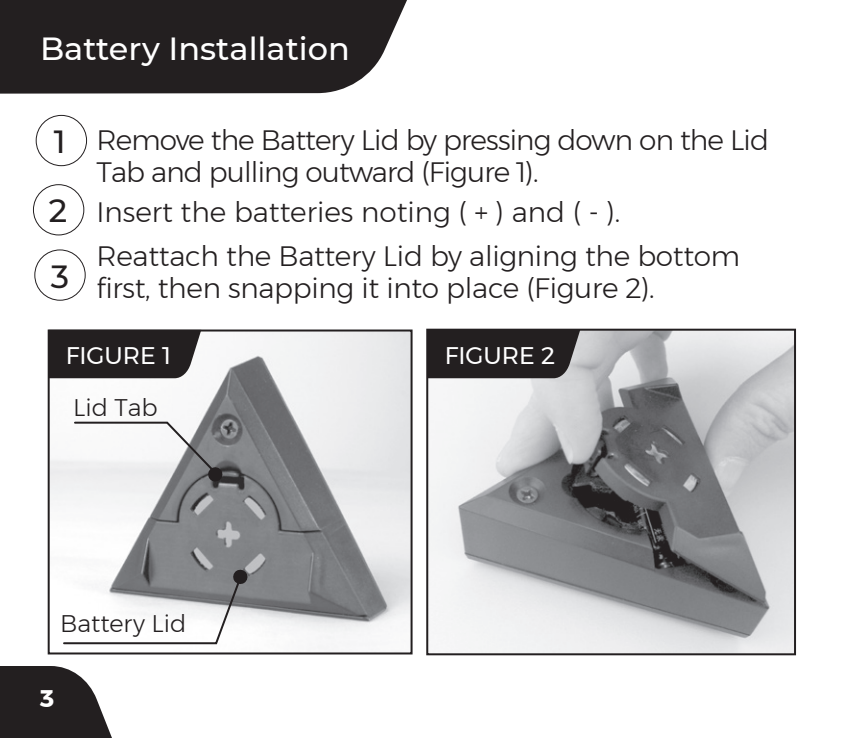
<style>
.page{position:relative;width:846px;height:738px;background:#fff}
.page>*{position:absolute;margin:0;border:0;box-sizing:border-box;transform-origin:0 0}
.t1{font:500 32px "Montserrat";color:#fff}
.t2{font:500 32px/69.2px "Montserrat";color:#231f20}
.t3{font:300 28px/44px "Montserrat";letter-spacing:-.01em;color:#231f20}
.t4{font:300 28px/32px "Montserrat";letter-spacing:-.03em;color:#231f20}
.t5{font:300 24px "Montserrat";color:#231f20}
.t6{font:24px "Montserrat";color:#fff}
.t7{font:700 24px "Montserrat";color:#fff}
</style>
<div class="page">
<svg style="left:0;top:0;width:407px;height:94px;background:#322e2f"></svg>
<img style="left:429px;top:332px;width:364px;height:320px">
<div style="left:426px;top:329px;width:370px;height:326px;border:2px solid #231f20"></div>
<img style="left:51px;top:333px;width:359px;height:315px">
<div style="left:48px;top:330px;width:365px;height:324px;border:2px solid #231f20"></div>
<div style="left:49px;top:330px;width:152px;height:48px;background:#231f20"></div>
<div style="left:428px;top:330px;width:152px;height:48px;background:#231f20"></div>
<svg style="left:73px;top:421px;width:150px;height:62px"></svg>
<svg style="left:62px;top:569px;width:186px;height:76px"></svg>
<div style="left:36px;top:115px;width:51px;height:51px;border:1px solid #231f20;border-radius:50%"></div>
<div style="left:33px;top:184px;width:51px;height:51px;border:1px solid #231f20;border-radius:50%"></div>
<div style="left:34px;top:249px;width:52px;height:52px;border:1px solid #231f20;border-radius:50%"></div>
<svg style="left:0;top:666px;width:112px;height:72px;background:#434041"></svg>
<p class="t1" style="left:40px;top:26px;width:311px">Battery Installation</p>
<p class="t2" style="left:49px;top:106px;width:20px">1<br>2</p>
<p class="t2" style="left:51px;top:241px;width:20px">3</p>
<p class="t4" style="left:96px;top:124px;width:674px">Remove the Battery Lid by pressing down on the Lid<br>Tab and pulling outward (Figure 1).</p>
<p class="t3" style="left:96px;top:190px;width:645px">Insert the batteries noting ( + ) and ( - ).<br>Reattach the Battery Lid by aligning the bottom</p>
<p class="t3" style="left:96px;top:266px;width:560px">first, then snapping it into place (Figure 2).</p>
<p class="t6" style="left:66px;top:337px;width:107px">FIGURE 1</p>
<p class="t6" style="left:445px;top:337px;width:112px">FIGURE 2</p>
<p class="t5" style="left:73px;top:389px;width:86px">Lid Tab</p>
<p class="t5" style="left:60px;top:605px;width:128px">Battery Lid</p>
<p class="t7" style="left:40px;top:680px;width:16px">3</p>
</div>
